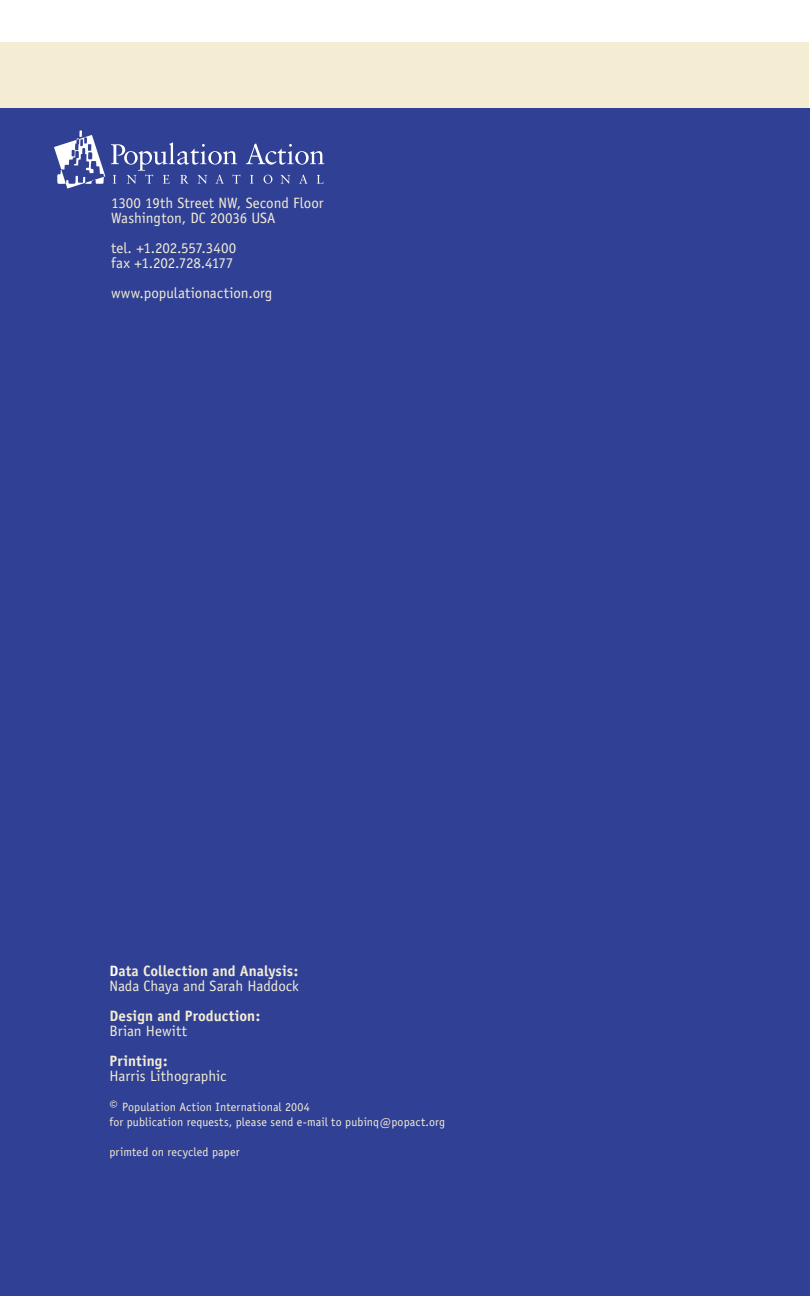
<style>
.page{position:relative;width:810px;height:1296px;background:#fff}
.page>*{position:absolute;margin:0;border:0;box-sizing:border-box;transform-origin:0 0}
.t1{font:15px/15px "Officina Sans";color:#f4edd4}
.t2{font:700 15px/15px "Officina Sans";letter-spacing:.005em;color:#f4edd4}
.t3{font:12px/15px "Officina Sans";letter-spacing:.015em;color:#f4edd4}
.s1{color:#fff}
.s2{font-weight:400}
.s3{font-size:15px}
</style>
<div class="page">
<div style="left:1px;top:42px;width:808px;height:65px;background:#f4edd4"></div>
<div style="left:0;top:108px;width:810px;height:1188px;background:#304195"></div>
<svg style="left:246px;top:143px;width:78px;height:22px"></svg>
<svg style="left:111px;top:142px;width:129px;height:42px"></svg>
<svg style="left:250px;top:175px;width:3px;height:9px"></svg>
<svg style="left:264px;top:175px;width:8px;height:9px"></svg>
<svg style="left:280px;top:175px;width:10px;height:9px"></svg>
<svg style="left:299px;top:175px;width:9px;height:9px"></svg>
<svg style="left:317px;top:175px;width:7px;height:9px"></svg>
<svg style="left:54px;top:131px;width:51px;height:58px"></svg>
<p class="t1" style="left:111px;top:195px;width:214px">1300 19th Street NW, Second Floor<br>Washington, DC 20036 USA</p>
<p class="t1" style="left:111px;top:240px;width:127px">tel. +1.202.557.3400 fax +1.202.728.4177</p>
<p class="t1" style="left:111px;top:285px;width:163px">www.populationaction.org</p>
<p class="t2" style="left:109px;top:964px;width:191px"><span class="s1">D</span>ata Collection and Analysis:<br><span class="s2">Nada Chaya and Sarah Haddock</span></p>
<p class="t2" style="left:110px;top:1009px;width:152px">Design and Production:</p>
<p class="t1" style="left:110px;top:1024px;width:79px">Brian Hewitt</p>
<p class="t2" style="left:110px;top:1054px;width:60px">Printing:</p>
<p class="t1" style="left:110px;top:1069px;width:119px">Harris Lithographic</p>
<p class="t3" style="left:110px;top:1100px;width:337px"><span class="s3">©</span> Population Action International 2004<br>for publication requests, please send e-mail to pubinq@popact.org</p>
<p class="t3" style="left:110px;top:1145px;width:132px">primted on recycled paper</p>
</div>
